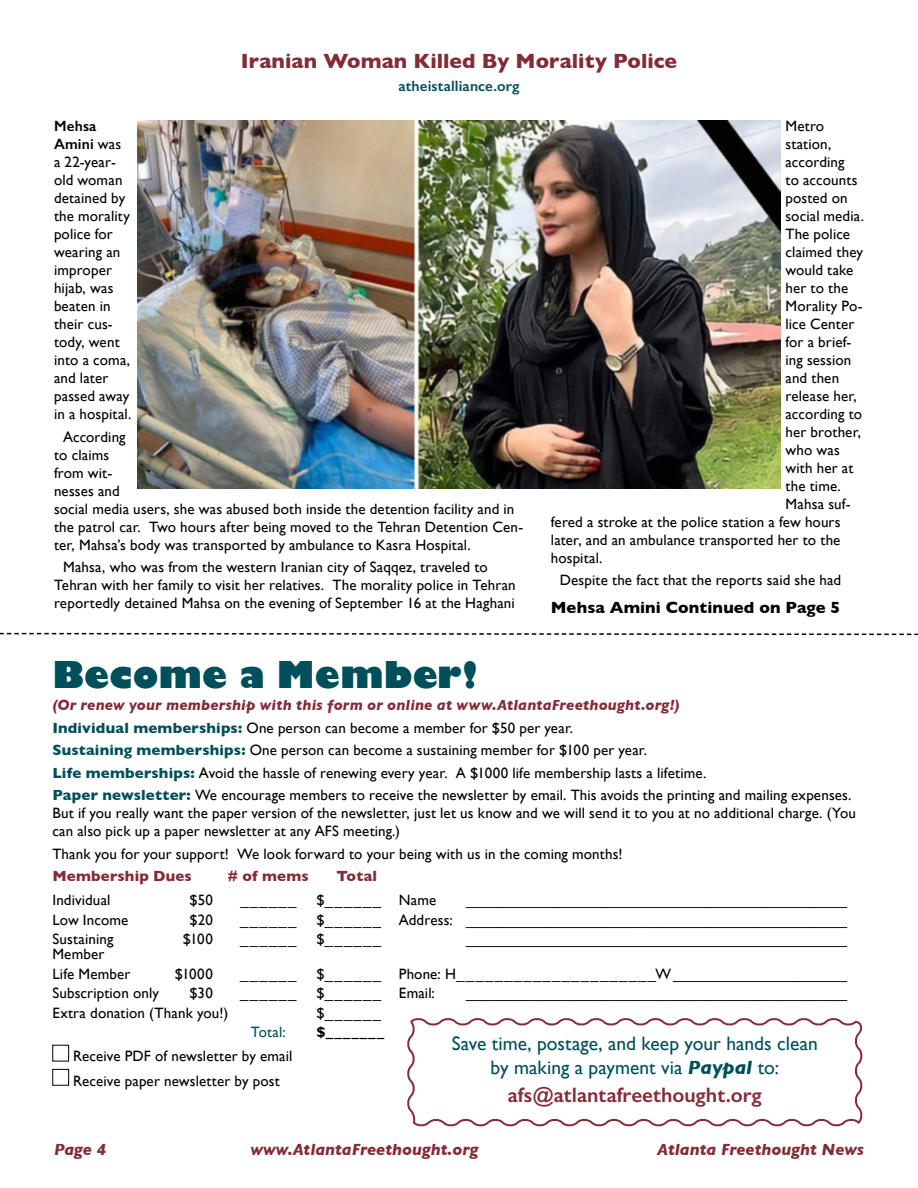
<style>
.page{position:relative;width:918px;height:1188px;background:#fff}
.page>*{position:absolute;margin:0;border:0;box-sizing:border-box;transform-origin:0 0}
.t1{font:800 36px "Gill Sans";letter-spacing:.005em;color:#004f5a}
.t2{font:700 21px "Gill Sans";letter-spacing:.005em;color:#842b37}
.t3{font:600 21px "Gill Sans";color:#842b37}
.t4{font:19.5px/23.4px "Gill Sans";color:#004f5a;text-align:center}
.t5{font:italic 700 16.5px "Gill Sans";color:#842b37}
.t6{font:700 16.5px "Gill Sans";letter-spacing:.005em;color:#000}
.t7{font:15px/18px "Gill Sans";letter-spacing:.01em;color:#000}
.t8{font:700 15px "Gill Sans";letter-spacing:.01em;color:#842b37}
.t9{font:600 15px "Gill Sans";letter-spacing:.01em;color:#004f5a}
.t10{font:700 15px "Gill Sans";color:#000}
.t11{font:15px "Gill Sans";letter-spacing:.005em;color:#004f5a}
.s1{font-weight:600}
.s2{font-weight:700;font-style:italic;color:#842b37}
.s3{font-weight:700;color:#004f5a}
.s4{font-weight:700;font-style:italic}
</style>
<div class="page">
<div style="left:52px;top:1045px;width:17px;height:16px;border:1px solid #000"></div>
<div style="left:52px;top:1069px;width:17px;height:17px;border:1px solid #000"></div>
<svg style="left:407px;top:1018px;width:456px;height:109px"></svg>
<svg style="left:0;top:632px;width:918px;height:4px"></svg>
<img style="left:137px;top:120px;width:644px;height:368px">
<h2 class="t2" style="left:241px;top:45px;width:438px">Iranian Woman Killed By Morality Police</h2>
<p class="t9" style="left:398px;top:77px;width:123px">atheistalliance.org</p>
<p class="t7" style="left:54px;top:117px;width:79px"><span class="s1">Mehsa<br>Amini</span> was a 22-year&shy;old woman detained by the morality police for wearing an improper hijab, was beaten in their cus&shy;tody, went into a coma, and later passed away in a hospital.</p>
<p class="t7" style="left:54px;top:428px;width:471px;text-indent:9px">According<br>to claims<br>from wit-<br>nesses and<br>social media users, she was abused both inside the detention facility and in the patrol car. Two hours after being moved to the Tehran Detention Cen&shy;ter, Mahsa’s body was transported by ambulance to Kasra Hospital.</p>
<p class="t7" style="left:54px;top:558px;width:463px;text-indent:9px">Mahsa, who was from the western Iranian city of Saqqez, traveled to<br>Tehran with her family to visit her relatives. The morality police in Tehran reportedly detained Mahsa on the evening of September 16 at the Haghani</p>
<p class="t7" style="left:785px;top:117px;width:40px">Metro</p>
<p class="t7" style="left:785px;top:135px;width:47px">station,</p>
<p class="t7" style="left:785px;top:153px;width:61px">according</p>
<p class="t7" style="left:785px;top:171px;width:74px">to accounts</p>
<p class="t7" style="left:785px;top:189px;width:64px">posted on</p>
<p class="t7" style="left:785px;top:207px;width:80px">social media.</p>
<p class="t7" style="left:785px;top:225px;width:66px">The police</p>
<p class="t7" style="left:785px;top:243px;width:79px">claimed they</p>
<p class="t7" style="left:785px;top:261px;width:70px">would take</p>
<p class="t7" style="left:785px;top:279px;width:64px">her to the</p>
<p class="t7" style="left:785px;top:297px;width:79px">Morality Po-</p>
<p class="t7" style="left:785px;top:315px;width:70px">lice Center</p>
<p class="t7" style="left:785px;top:333px;width:67px">for a brief-</p>
<p class="t7" style="left:785px;top:351px;width:67px">ing session</p>
<p class="t7" style="left:785px;top:369px;width:55px">and then</p>
<p class="t7" style="left:785px;top:387px;width:73px">release her,</p>
<p class="t7" style="left:785px;top:405px;width:78px">according to</p>
<p class="t7" style="left:785px;top:423px;width:77px">her brother,</p>
<p class="t7" style="left:785px;top:441px;width:56px">who was</p>
<p class="t7" style="left:785px;top:459px;width:69px">with her at</p>
<p class="t7" style="left:785px;top:477px;width:57px">the time.</p>
<p class="t7" style="left:785px;top:495px;width:67px">Mahsa suf-</p>
<p class="t7" style="left:551px;top:513px;width:291px">fered a stroke at the police station a few hours</p>
<p class="t7" style="left:551px;top:531px;width:291px">later, and an ambulance transported her to the</p>
<p class="t7" style="left:551px;top:549px;width:53px">hospital.</p>
<p class="t7" style="left:560px;top:571px;width:283px">Despite the fact that the reports said she had</p>
<p class="t6" style="left:551px;top:595px;width:291px">Mehsa Amini Continued on Page 5</p>
<h1 class="t1" style="left:52px;top:646px;width:427px">Become a Member!</h1>
<p class="t7" style="left:52px;top:694px;width:801px;line-height:22.5px"><span class="s2">(Or renew your membership with this form or online at www.AtlantaFreethought.org!)<br></span><span class="s3">Individual memberships:</span> One person can become a member for $50 per year.<br><span class="s3">Sustaining memberships:</span> One person can become a sustaining member for $100 per year.<br><span class="s3">Life memberships:</span> Avoid the hassle of renewing every year. A $1000 life membership lasts a lifetime.<br><span class="s3">Paper newsletter:</span> We encourage members to receive the newsletter by email. This avoids the printing and mailing expenses.</p>
<p class="t7" style="left:52px;top:804px;width:805px">But if you really want the paper version of the newsletter, just let us know and we will send it to you at no additional charge. (You can also pick up a paper newsletter at any AFS meeting.)</p>
<p class="t7" style="left:52px;top:845px;width:572px">Thank you for your support! We look forward to your being with us in the coming months!</p>
<p class="t8" style="left:52px;top:864px;width:141px">Membership Dues</p>
<p class="t8" style="left:228px;top:864px;width:82px"># of mems</p>
<p class="t8" style="left:337px;top:864px;width:42px">Total</p>
<p class="t7" style="left:52px;top:891px;width:60px">Individual</p>
<p class="t7" style="left:190px;top:891px;width:25px">$50</p>
<p class="t7" style="left:240px;top:891px;width:58px">______</p>
<p class="t7" style="left:316px;top:891px;width:122px">$______ Name</p>
<p class="t7" style="left:466px;top:891px;width:382px">______________________________________________</p>
<p class="t7" style="left:52px;top:911px;width:77px">Low Income</p>
<p class="t7" style="left:190px;top:911px;width:25px">$20</p>
<p class="t7" style="left:240px;top:911px;width:58px">______</p>
<p class="t7" style="left:316px;top:911px;width:532px">$______ Address: ______________________________________________</p>
<p class="t7" style="left:52px;top:930px;width:63px">Sustaining</p>
<p class="t7" style="left:183px;top:930px;width:32px">$100</p>
<p class="t7" style="left:52px;top:944px;width:80px;line-height:19.5px">Member<br>Life Member</p>
<p class="t7" style="left:175px;top:965px;width:40px">$1000</p>
<p class="t7" style="left:240px;top:930px;width:58px">______</p>
<p class="t7" style="left:240px;top:965px;width:58px">______</p>
<p class="t7" style="left:316px;top:930px;width:66px">$______</p>
<p class="t7" style="left:466px;top:930px;width:382px">______________________________________________</p>
<p class="t7" style="left:316px;top:965px;width:532px">$______ Phone: H_____________________W_____________________</p>
<p class="t7" style="left:52px;top:984px;width:108px">Subscription only</p>
<p class="t7" style="left:189px;top:984px;width:25px">$30</p>
<p class="t7" style="left:240px;top:984px;width:58px">______</p>
<p class="t7" style="left:316px;top:984px;width:120px">$______ Email:</p>
<p class="t7" style="left:466px;top:984px;width:382px">______________________________________________</p>
<p class="t7" style="left:52px;top:1004px;width:177px">Extra donation (Thank you!)</p>
<p class="t7" style="left:316px;top:1004px;width:66px">$______</p>
<p class="t11" style="left:251px;top:1023px;width:36px">Total:</p>
<p class="t10" style="left:316px;top:1020px;width:69px">$_______</p>
<p class="t7" style="left:73px;top:1044px;width:221px;line-height:24.2px">Receive PDF of newsletter by email<br>Receive paper newsletter by post</p>
<h3 class="t4" style="left:452px;top:1032px;width:368px">Save time, postage, and keep your hands clean by making a payment via <span class="s4">Paypal</span> to:</h3>
<h2 class="t3" style="left:508px;top:1082px;width:256px">afs@atlantafreethought.org</h2>
<p class="t5" style="left:54px;top:1139px;width:54px">Page 4</p>
<p class="t5" style="left:250px;top:1139px;width:230px">www.AtlantaFreethought.org</p>
<p class="t5" style="left:657px;top:1139px;width:208px">Atlanta Freethought News</p>
</div>
